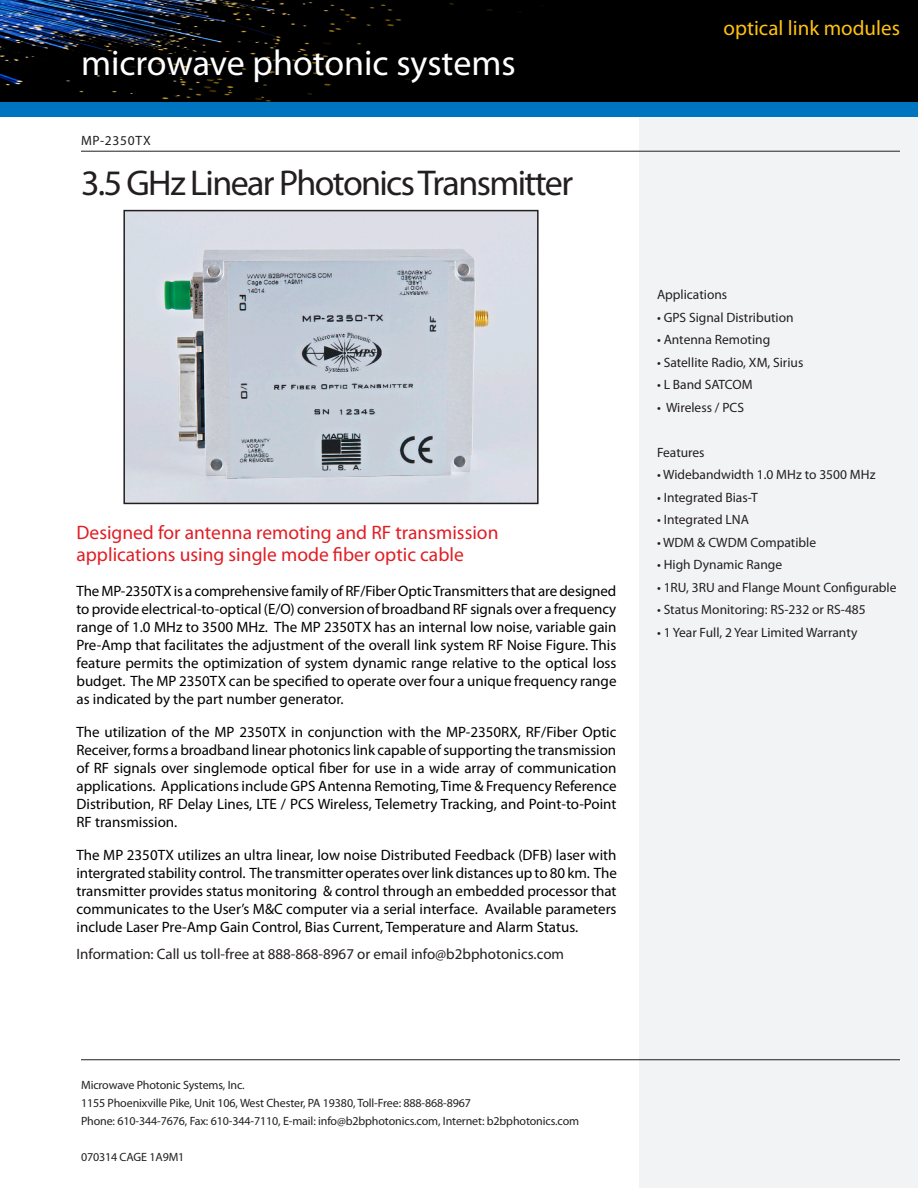
<style>
.page{position:relative;width:918px;height:1188px;background:#fff}
.page>*{position:absolute;margin:0;border:0;box-sizing:border-box;transform-origin:0 0}
.t1{font:36px "Myriad Pro";letter-spacing:-.045em;color:#231f20}
.t2{font:36px "Myriad Pro";color:#fff}
.t3{font:21px "Myriad Pro";color:#fec210}
.t4{font:19.5px/22.5px "Myriad Pro";color:#e11e25}
.t5{font:15px/18px "Myriad Pro";color:#000;text-align:justify}
.Text{font:15px "Myriad Pro";color:#231f20}
.t6{font:13.5px "Myriad Pro";color:#231f20}
.t7{font:13.5px "Myriad Pro";letter-spacing:.05em;color:#231f20}
.t8{font:12px "Myriad Pro";letter-spacing:-.01em;color:#231f20}
</style>
<div class="page">
<img style="left:126px;top:213px;width:410px;height:288px">
<div style="left:123px;top:210px;width:416px;height:294px;border:2px solid #231f20"></div>
<div style="left:639px;top:54px;width:279px;height:1134px;background:#f2f3f4"></div>
<img style="left:0;top:0;width:918px;height:102px">
<div style="left:0;top:102px;width:918px;height:14px;background:#0075bf"></div>
<hr style="left:81px;top:151px;width:819px;height:1px;background:#231f20">
<hr style="left:81px;top:1059px;width:819px;height:1px;background:#231f20">
<p class="t2" style="left:81px;top:41px;width:436px">microwave photonic systems</p>
<p class="t7" style="left:81px;top:132px;width:71px">MP-2350TX</p>
<p class="t1" style="left:81px;top:161px;width:494px">3.5 GHz Linear Photonics Transmitter</p>
<p class="t4" style="left:76px;top:521px;width:424px">Designed for antenna remoting and RF transmission applications using single mode fiber optic cable</p>
<p class="t5" style="left:76px;top:582px;width:542px">The MP-2350TX is a comprehensive family of RF/Fiber Optic Transmitters that are designed to provide electrical-to-optical (E/O) conversion of broadband RF signals over a frequency range of 1.0 MHz to 3500 MHz. The MP 2350TX has an internal low noise, variable gain Pre-Amp that facilitates the adjustment of the overall link system RF Noise Figure. This feature permits the optimization of system dynamic range relative to the optical loss budget. The MP 2350TX can be specified to operate over four a unique frequency range as indicated by the part number generator.</p>
<p class="t5" style="left:76px;top:723px;width:542px">The utilization of the MP 2350TX in conjunction with the MP-2350RX, RF/Fiber Optic Receiver, forms a broadband linear photonics link capable of supporting the transmission of RF signals over singlemode optical fiber for use in a wide array of communication applications. Applications include GPS Antenna Remoting, Time &amp; Frequency Reference Distribution, RF Delay Lines, LTE / PCS Wireless, Telemetry Tracking, and Point-to-Point RF transmission.</p>
<p class="t5" style="left:76px;top:846px;width:542px">The MP 2350TX utilizes an ultra linear, low noise Distributed Feedback (DFB) laser with intergrated stability control. The transmitter operates over link distances up to 80 km. The transmitter provides status monitoring &amp; control through an embedded processor that communicates to the User’s M&amp;C computer via a serial interface. Available parameters include Laser Pre-Amp Gain Control, Bias Current, Temperature and Alarm Status.</p>
<p class="Text" style="left:76px;top:945px;width:489px">Information: Call us toll-free at 888-868-8967 or email info@b2bphotonics.com</p>
<p class="t3" style="left:724px;top:15px;width:178px">optical link modules</p>
<p class="t6" style="left:657px;top:286px;width:72px">Applications</p>
<p class="t6" style="left:657px;top:309px;width:138px">• GPS Signal Distribution</p>
<p class="t6" style="left:657px;top:331px;width:115px">• Antenna Remoting</p>
<p class="t6" style="left:657px;top:354px;width:148px">• Satellite Radio, XM, Sirius</p>
<p class="t6" style="left:657px;top:376px;width:97px">• L Band SATCOM</p>
<p class="t6" style="left:657px;top:399px;width:89px">• Wireless / PCS</p>
<p class="t6" style="left:657px;top:444px;width:49px">Features</p>
<p class="t6" style="left:657px;top:466px;width:220px">• Widebandwidth 1.0 MHz to 3500 MHz</p>
<p class="t6" style="left:657px;top:489px;width:103px">• Integrated Bias-T</p>
<p class="t6" style="left:657px;top:511px;width:94px">• Integrated LNA</p>
<p class="t6" style="left:657px;top:534px;width:161px">• WDM &amp; CWDM Compatible</p>
<p class="t6" style="left:657px;top:556px;width:127px">• High Dynamic Range</p>
<p class="t6" style="left:657px;top:579px;width:241px">• 1RU, 3RU and Flange Mount Configurable</p>
<p class="t6" style="left:657px;top:601px;width:210px">• Status Monitoring: RS-232 or RS-485</p>
<p class="t6" style="left:657px;top:624px;width:202px">• 1 Year Full, 2 Year Limited Warranty</p>
<p class="t8" style="left:81px;top:1078px;width:165px">Microwave Photonic Systems, Inc.</p>
<p class="t8" style="left:81px;top:1096px;width:392px">1155 Phoenixville Pike, Unit 106, West Chester, PA 19380, Toll-Free: 888-868-8967</p>
<p class="t8" style="left:81px;top:1114px;width:500px">Phone: 610-344-7676, Fax: 610-344-7110, E-mail: info@b2bphotonics.com, Internet: b2bphotonics.com</p>
<p class="t8" style="left:81px;top:1150px;width:105px">070314 CAGE 1A9M1</p>
</div>
